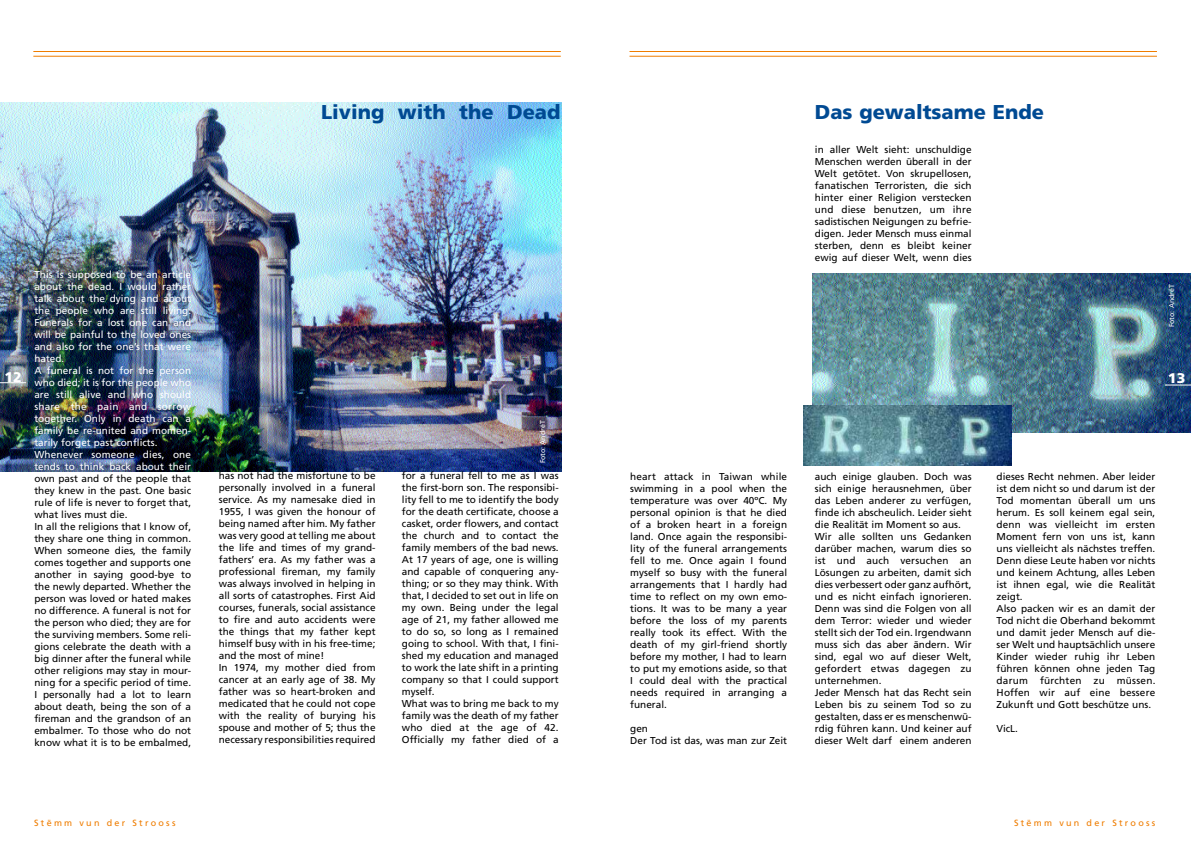
<style>
.page{position:relative;width:1191px;height:842px;background:#fff}
.page>*{position:absolute;margin:0;border:0;box-sizing:border-box;transform-origin:0 0}
.t1{font:900 20px "Frutiger";color:#004a93}
.t2{font:900 14px "Frutiger";color:#fff}
.t3{font:10px/12px "Frutiger";color:#000}
.t4{font:10px/12px "Frutiger";color:#fff}
.t5{font:9px "Frutiger";letter-spacing:.25em;color:#ef7d00}
.t6{font:7px "Frutiger";color:#fff}
</style>
<div class="page">
<img style="left:813px;top:274px;width:378px;height:158px">
<img style="left:0;top:102px;width:561px;height:369px">
<svg style="left:629px;top:55px;width:528px;height:1px"></svg>
<hr style="left:629px;top:51px;width:528px;height:1px;background:#ef7d00">
<hr style="left:629px;top:56px;width:528px;height:1px;background:#ef7d00">
<svg style="left:33px;top:55px;width:528px;height:1px"></svg>
<hr style="left:33px;top:51px;width:528px;height:1px;background:#ef7d00">
<hr style="left:33px;top:56px;width:528px;height:1px;background:#ef7d00">
<svg style="left:0;top:382px;width:26px;height:1px"></svg>
<img style="left:803px;top:406px;width:208px;height:59px">
<svg style="left:1164px;top:384px;width:27px;height:1px"></svg>
<h1 class="t1" style="left:321px;top:100px;width:241px">Living with the Dead</h1>
<h1 class="t1" style="left:815px;top:100px;width:231px">Das gewaltsame Ende</h1>
<p class="t3" style="left:815px;top:144px;width:158px;text-align:justify">in aller Welt sieht: unschuldige Menschen werden überall in der Welt getötet. Von skrupellosen, fanatischen Terroristen, die sich hinter einer Religion verstecken und diese benutzen, um ihre sadistischen Neigungen zu befrie&shy;digen. Jeder Mensch muss einmal sterben, denn es bleibt keiner ewig auf dieser Welt, wenn dies</p>
<p class="t4" style="left:34px;top:268px;width:158px">This is supposed to be an article about the dead. I would rather talk about the dying and about the people who are still living.<br>Funerals for a lost one can and will be painful to the loved ones and also for the one’s that were hated.<br>A funeral is not for the person who died; it is for the people who are still alive and who should share the pain and sorrow together. Only in death can a family be re-united and momen&shy;tarily forget past conflicts.<br>Whenever someone dies, one tends to think back about their</p>
<p class="t3" style="left:34px;top:472px;width:158px">own past and of the people that they knew in the past. One basic rule of life is never to forget that, what lives must die.<br>In all the religions that I know of, they share one thing in common.<br>When someone dies, the family comes together and supports one another in saying good-bye to the newly departed. Whether the person was loved or hated makes no difference. A funeral is not for the person who died; they are for the surviving members. Some reli&shy;gions celebrate the death with a big dinner after the funeral while other religions may stay in mour&shy;ning for a specific period of time.<br>I personally had a lot to learn about death, being the son of a fireman and the grandson of an embalmer. To those who do not know what it is to be embalmed,</p>
<p class="t3" style="left:219px;top:470px;width:158px">has not had the misfortune to be personally involved in a funeral service. As my namesake died in<br>1955, I was given the honour of being named after him. My father was very good at telling me about the life and times of my grand&shy;fathers’ era. As my father was a professional fireman, my family was always involved in helping in all sorts of catastrophes. First Aid courses, funerals, social assistance to fire and auto accidents were the things that my father kept himself busy with in his free-time; and the most of mine!<br>In 1974, my mother died from cancer at an early age of 38. My father was so heart-broken and medicated that he could not cope with the reality of burying his spouse and mother of 5; thus the necessary responsibilities required</p>
<p class="t3" style="left:402px;top:470px;width:158px">for a funeral fell to me as I was the first-born son. The responsibi&shy;lity fell to me to identify the body for the death certificate, choose a casket, order flowers, and contact the church and to contact the family members of the bad news.<br>At 17 years of age, one is willing and capable of conquering any&shy;thing; or so they may think. With that, I decided to set out in life on my own. Being under the legal age of 21, my father allowed me to do so, so long as I remained going to school. With that, I fini&shy;shed my education and managed to work the late shift in a printing company so that I could support myself.<br>What was to bring me back to my family was the death of my father who died at the age of 42.<br>Officially my father died of a</p>
<p class="t6" style="left:1167px;top:327px;width:44px;rotate:-90deg">Foto: AndréT</p>
<h2 class="t2" style="left:5px;top:369px;width:19px">12</h2>
<h2 class="t2" style="left:1168px;top:370px;width:19px">13</h2>
<p class="t6" style="left:538px;top:463px;width:44px;rotate:-90deg">Foto: AndréT</p>
<p class="t3" style="left:630px;top:470px;width:158px;text-align:justify">heart attack in Taiwan while swimming in a pool when the temperature was over 40ºC. My personal opinion is that he died of a broken heart in a foreign land. Once again the responsibi&shy;lity of the funeral arrangements fell to me. Once again I found myself so busy with the funeral arrangements that I hardly had time to reflect on my own emo&shy;tions. It was to be many a year before the loss of my parents really took its effect. With the death of my girl-friend shortly before my mother, I had to learn to put my emotions aside, so that I could deal with the practical needs required in arranging a funeral.</p>
<p class="t3" style="left:630px;top:722px;width:158px">gen<br>Der Tod ist das, was man zur Zeit</p>
<p class="t3" style="left:815px;top:470px;width:158px">auch einige glauben. Doch was sich einige herausnehmen, über das Leben anderer zu verfügen, finde ich abscheulich. Leider sieht die Realität im Moment so aus.<br>Wir alle sollten uns Gedanken darüber machen, warum dies so ist und auch versuchen an<br>Lösungen zu arbeiten, damit sich dies verbessert oder ganz aufhört, und es nicht einfach ignorieren.<br>Denn was sind die Folgen von all dem Terror: wieder und wieder stellt sich der Tod ein. Irgendwann muss sich das aber ändern. Wir sind, egal wo auf dieser Welt, gefordert etwas dagegen zu unternehmen.<br>Jeder Mensch hat das Recht sein<br>Leben bis zu seinem Tod so zu gestalten, dass er es menschenwü&shy;rdig führen kann. Und keiner auf dieser Welt darf einem anderen</p>
<p class="t3" style="left:996px;top:470px;width:160px">dieses Recht nehmen. Aber leider ist dem nicht so und darum ist der<br>Tod momentan überall um uns herum. Es soll keinem egal sein, denn was vielleicht im ersten<br>Moment fern von uns ist, kann uns vielleicht als nächstes treffen.<br>Denn diese Leute haben vor nichts und keinem Achtung, alles Leben ist ihnen egal, wie die Realität zeigt.<br>Also packen wir es an damit der<br>Tod nicht die Oberhand bekommt und damit jeder Mensch auf die&shy;ser Welt und hauptsächlich unsere<br>Kinder wieder ruhig ihr Leben führen können ohne jeden Tag darum fürchten zu müssen.<br>Hoffen wir auf eine bessere<br>Zukunft und Gott beschütze uns.</p>
<p class="t3" style="left:996px;top:722px;width:23px">VicL.</p>
<p class="t5" style="left:34px;top:817px;width:143px">Stëmm vun der Strooss</p>
<p class="t5" style="left:1014px;top:817px;width:143px">Stëmm vun der Strooss</p>
</div>
